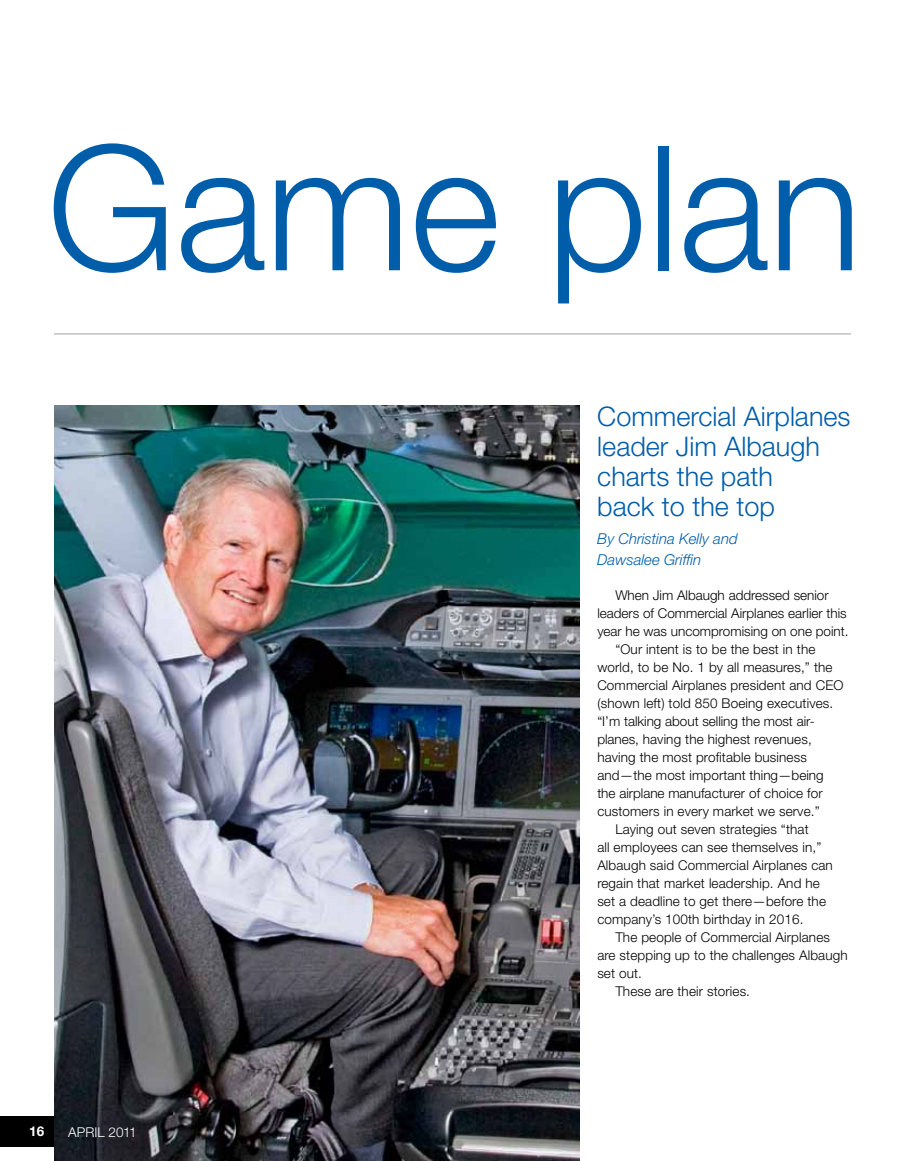
<style>
.page{position:relative;width:905px;height:1161px;background:#fff}
.page>*{position:absolute;margin:0;border:0;box-sizing:border-box;transform-origin:0 0}
.t1{font:300 174px "Helvetica Neue";letter-spacing:-.005em;color:#005daa}
.t2{font:300 27px/30px "Helvetica Neue";color:#005daa}
.t3{font:italic 300 15px/21px "Helvetica Neue";color:#005daa}
.t4{font:300 13.5px "Helvetica Neue";letter-spacing:.01em;color:#000}
.t5{font:300 13.5px "Helvetica Neue";letter-spacing:-.005em;color:#fff}
.t6{font:700 13.5px "Helvetica Neue";color:#fff}
</style>
<div class="page">
<img style="left:54px;top:405px;width:525px;height:756px">
<div style="left:0;top:1116px;width:54px;height:31px;background:#000"></div>
<hr style="left:54px;top:333px;width:796px;height:1px;background:#a7a9ac">
<h1 class="t1" style="left:47px;top:102px;width:816px">Game plan</h1>
<h2 class="t2" style="left:597px;top:401px;width:255px">Commercial Airplanes leader Jim Albaugh charts the path<br>back to the top</h2>
<p class="t3" style="left:597px;top:528px;width:142px">By Christina Kelly and<br>Dawsalee Griffin</p>
<p class="t6" style="left:29px;top:1123px;width:17px">16</p>
<p class="t5" style="left:68px;top:1124px;width:70px">APRIL 2011</p>
<p class="t4" style="left:615px;top:587px;width:215px">When Jim Albaugh addressed senior</p>
<p class="t4" style="left:597px;top:605px;width:251px">leaders of Commercial Airplanes earlier this</p>
<p class="t4" style="left:597px;top:623px;width:253px">year he was uncompromising on one point.</p>
<p class="t4" style="left:615px;top:641px;width:201px">“Our intent is to be the best in the</p>
<p class="t4" style="left:597px;top:659px;width:237px">world, to be No. 1 by all measures,” the</p>
<p class="t4" style="left:597px;top:677px;width:248px">Commercial Airplanes president and CEO</p>
<p class="t4" style="left:597px;top:695px;width:237px">(shown left) told 850 Boeing executives.</p>
<p class="t4" style="left:597px;top:713px;width:219px">“I’m talking about selling the most air-</p>
<p class="t4" style="left:597px;top:731px;width:216px">planes, having the highest revenues,</p>
<p class="t4" style="left:597px;top:749px;width:211px">having the most profitable business</p>
<p class="t4" style="left:597px;top:767px;width:228px">and—the most important thing—being</p>
<p class="t4" style="left:597px;top:785px;width:227px">the airplane manufacturer of choice for</p>
<p class="t4" style="left:597px;top:803px;width:224px">customers in every market we serve.”</p>
<p class="t4" style="left:615px;top:821px;width:195px">Laying out seven strategies “that</p>
<p class="t4" style="left:597px;top:839px;width:225px">all employees can see themselves in,”</p>
<p class="t4" style="left:597px;top:857px;width:237px">Albaugh said Commercial Airplanes can</p>
<p class="t4" style="left:597px;top:875px;width:224px">regain that market leadership. And he</p>
<p class="t4" style="left:597px;top:893px;width:230px">set a deadline to get there—before the</p>
<p class="t4" style="left:597px;top:911px;width:208px">company’s 100th birthday in 2016.</p>
<p class="t4" style="left:615px;top:929px;width:216px">The people of Commercial Airplanes</p>
<p class="t4" style="left:597px;top:947px;width:252px">are stepping up to the challenges Albaugh</p>
<p class="t4" style="left:597px;top:965px;width:46px">set out.</p>
<p class="t4" style="left:615px;top:983px;width:136px">These are their stories.</p>
</div>
